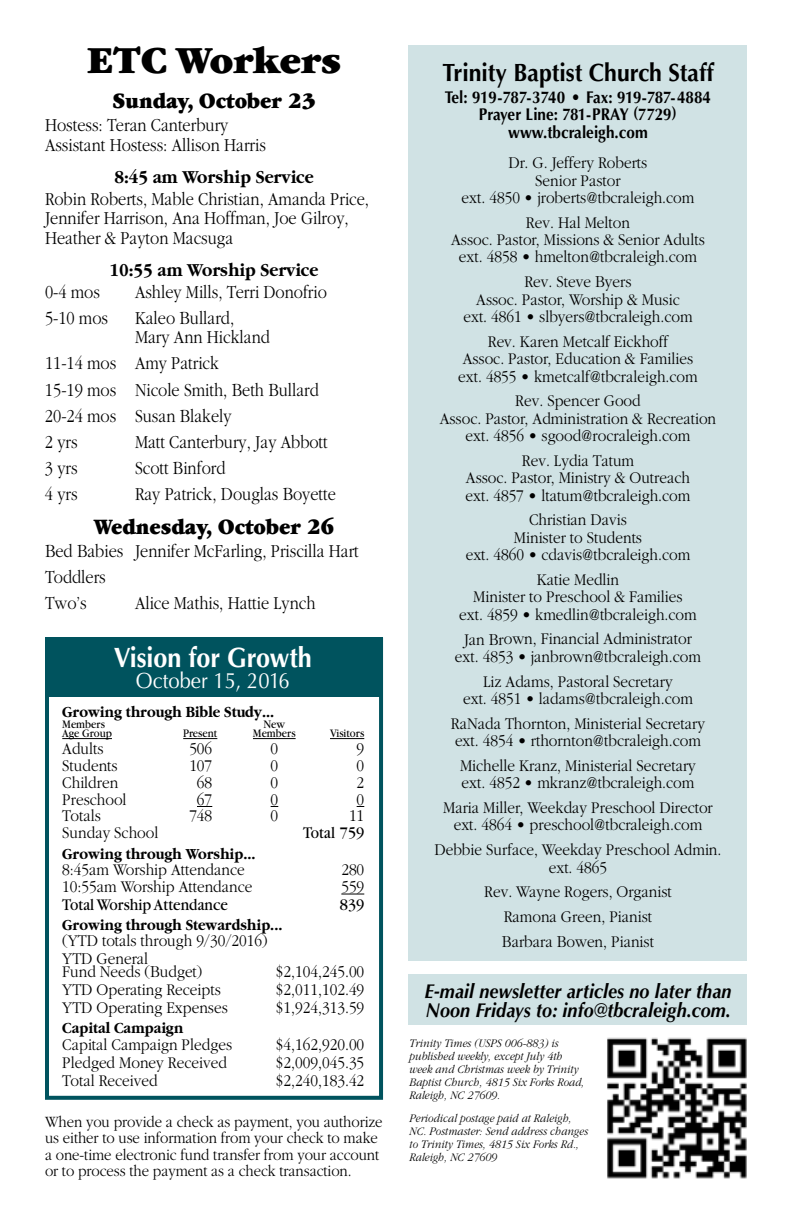
<style>
.page{position:relative;width:792px;height:1224px;background:#fff}
.page>*{position:absolute;margin:0;border:0;box-sizing:border-box;transform-origin:0 0}
.t1{font:900 40px "Garamond";color:#000}
.t2{font:700 28px "Optima";color:#fff;scale:.9 1}
.t3{font:700 25px "Optima";color:#000;scale:.92 1}
.t4{font:900 23px "Garamond";color:#000;scale:.9 1}
.t5{font:22px "Optima";color:#fff;scale:.92 1}
.t6{font:italic 700 20px/19.2px "Optima";letter-spacing:.005em;color:#000;scale:.9 1}
.t7{font:300 19px/26.2px "Garamond";color:#000;scale:.86 1}
.t8{font:700 19px "Garamond";color:#000;scale:.9 1}
.t9{font:300 17px/17.4px "Garamond";color:#000;text-align:center;scale:.9 1}
.t10{font:700 17px/17.4px "Optima";letter-spacing:.005em;color:#000;text-align:center;scale:.9 1}
.t11{font:17px "Garamond";color:#000;scale:.9 1}
.t12{font:300 16.4px/16.6px "Garamond";letter-spacing:-.005em;color:#000;scale:.9 1}
.t13{font:700 16px "Garamond";color:#000;scale:.9 1}
.t14{font:italic 300 12px/13px "Garamond";letter-spacing:.005em;color:#000;scale:.9 1}
.t15{font:12px "Garamond";color:#000;scale:.9 1}
</style>
<div class="page">
<div style="left:409px;top:45px;width:338px;height:915px;background:#d0e2e4"></div>
<div style="left:409px;top:975px;width:338px;height:50px;background:#d0e2e4"></div>
<img style="left:607px;top:1037px;width:140px;height:142px">
<div style="left:45px;top:638px;width:337px;height:59px;background:#00535e"></div>
<div style="left:45px;top:638px;width:338px;height:462px;border:4px solid #00535e"></div>
<hr style="left:62px;top:738px;width:50px;height:1px;background:#000">
<hr style="left:183px;top:738px;width:34px;height:1px;background:#000">
<hr style="left:253px;top:738px;width:43px;height:1px;background:#000">
<hr style="left:330px;top:738px;width:34px;height:1px;background:#000">
<svg style="left:197px;top:806px;width:15px;height:1px"></svg>
<svg style="left:341px;top:894px;width:23px;height:1px"></svg>
<h1 class="t1" style="left:86px;top:38px;width:257px">ETC Workers</h1>
<h3 class="t4" style="left:113px;top:89px;width:227px">Sunday, October 23</h3>
<p class="t7" style="left:45px;top:116px;width:258px;line-height:19.4px">Hostess: Teran Canterbury<br>Assistant Hostess: Allison Harris</p>
<p class="t8" style="left:114px;top:167px;width:223px">8:45 am Worship Service</p>
<p class="t7" style="left:45px;top:189px;width:378px;line-height:19.4px">Robin Roberts, Mable Christian, Amanda Price,<br>Jennifer Harrison, Ana Hoffman, Joe Gilroy,<br>Heather &amp; Payton Macsuga</p>
<p class="t8" style="left:110px;top:260px;width:233px">10:55 am Worship Service</p>
<p class="t7" style="left:45px;top:279px;width:65px">0-4 mos</p>
<p class="t7" style="left:135px;top:279px;width:225px">Ashley Mills, Terri Donofrio</p>
<p class="t7" style="left:45px;top:305px;width:75px">5-10 mos</p>
<p class="t7" style="left:135px;top:308px;width:158px;line-height:19.4px">Kaleo Bullard,<br>Mary Ann Hickland</p>
<p class="t7" style="left:45px;top:350px;width:320px">11-14 mos Amy Patrick<br>15-19 mos Nicole Smith, Beth Bullard<br>20-24 mos Susan Blakely<br>2 yrs</p>
<p class="t7" style="left:135px;top:429px;width:226px">Matt Canterbury, Jay Abbott</p>
<p class="t7" style="left:45px;top:455px;width:39px">3 yrs</p>
<p class="t7" style="left:135px;top:455px;width:107px">Scott Binford</p>
<p class="t7" style="left:45px;top:481px;width:39px">4 yrs</p>
<p class="t7" style="left:135px;top:481px;width:235px">Ray Patrick, Douglas Boyette</p>
<h3 class="t4" style="left:94px;top:514px;width:269px">Wednesday, October 26</h3>
<p class="t7" style="left:45px;top:538px;width:366px">Bed Babies Jennifer McFarling, Priscilla Hart<br>Toddlers<br>Two’s</p>
<p class="t7" style="left:135px;top:590px;width:211px">Alice Mathis, Hattie Lynch</p>
<h2 class="t2" style="left:114px;top:641px;width:221px">Vision for Growth</h2>
<p class="t5" style="left:136px;top:668px;width:169px">October 15, 2016</p>
<p class="t13" style="left:62px;top:703px;width:237px">Growing through Bible Study...</p>
<p class="t15" style="left:62px;top:718px;width:49px">Members</p>
<p class="t15" style="left:263px;top:718px;width:26px">New</p>
<p class="t15" style="left:62px;top:727px;width:57px">Age Group</p>
<p class="t15" style="left:183px;top:727px;width:39px">Present</p>
<p class="t15" style="left:253px;top:727px;width:49px">Members</p>
<p class="t15" style="left:330px;top:727px;width:40px">Visitors</p>
<p class="t9" style="left:62px;top:740px;width:47px">Adults</p>
<p class="t9" style="left:189px;top:740px;width:27px">506</p>
<p class="t9" style="left:271px;top:740px;width:10px">0</p>
<p class="t9" style="left:357px;top:740px;width:10px">9</p>
<p class="t9" style="left:62px;top:757px;width:63px">Students</p>
<p class="t9" style="left:189px;top:757px;width:27px">107</p>
<p class="t9" style="left:271px;top:757px;width:10px">0</p>
<p class="t9" style="left:357px;top:757px;width:10px">0</p>
<p class="t9" style="left:62px;top:774px;width:64px">Children</p>
<p class="t9" style="left:197px;top:774px;width:19px">68</p>
<p class="t9" style="left:271px;top:774px;width:10px">0</p>
<p class="t9" style="left:357px;top:774px;width:10px">2</p>
<p class="t9" style="left:62px;top:791px;width:73px">Preschool</p>
<p class="t9" style="left:197px;top:791px;width:19px">67</p>
<p class="t9" style="left:271px;top:791px;width:10px">0</p>
<p class="t9" style="left:357px;top:791px;width:10px">0</p>
<p class="t9" style="left:62px;top:807px;width:44px">Totals</p>
<p class="t9" style="left:189px;top:807px;width:27px">748</p>
<p class="t9" style="left:271px;top:807px;width:10px">0</p>
<p class="t9" style="left:349px;top:807px;width:18px">11</p>
<p class="t9" style="left:62px;top:824px;width:108px">Sunday School</p>
<p class="t11" style="left:303px;top:824px;width:69px">Total 759</p>
<p class="t13" style="left:62px;top:845px;width:216px">Growing through Worship...</p>
<p class="t9" style="left:62px;top:861px;width:204px">8:45am Worship Attendance</p>
<p class="t9" style="left:341px;top:861px;width:27px">280</p>
<p class="t9" style="left:62px;top:878px;width:213px">10:55am Worship Attendance</p>
<p class="t9" style="left:341px;top:878px;width:27px">559</p>
<p class="t11" style="left:62px;top:895px;width:186px">Total Worship Attendance</p>
<p class="t11" style="left:340px;top:895px;width:29px">839</p>
<p class="t13" style="left:62px;top:916px;width:246px">Growing through Stewardship...</p>
<p class="t9" style="left:62px;top:932px;width:230px;line-height:18px;text-align:left">(YTD totals through 9/30/2016)<br>YTD General</p>
<p class="t9" style="left:62px;top:963px;width:157px">Fund Needs (Budget)</p>
<p class="t9" style="left:276px;top:963px;width:100px">$2,104,245.00</p>
<p class="t9" style="left:62px;top:981px;width:178px">YTD Operating Receipts</p>
<p class="t9" style="left:276px;top:981px;width:100px">$2,011,102.49</p>
<p class="t9" style="left:62px;top:999px;width:185px">YTD Operating Expenses</p>
<p class="t9" style="left:276px;top:999px;width:100px">$1,924,313.59</p>
<p class="t13" style="left:62px;top:1019px;width:136px">Capital Campaign</p>
<p class="t9" style="left:62px;top:1036px;width:190px">Capital Campaign Pledges</p>
<p class="t9" style="left:276px;top:1036px;width:100px">$4,162,920.00</p>
<p class="t9" style="left:62px;top:1054px;width:184px">Pledged Money Received</p>
<p class="t9" style="left:276px;top:1054px;width:100px">$2,009,045.35</p>
<p class="t9" style="left:62px;top:1072px;width:108px">Total Received</p>
<p class="t9" style="left:276px;top:1072px;width:100px">$2,240,183.42</p>
<p class="t12" style="left:45px;top:1113px;width:377px">When you provide a check as payment, you authorize us either to use information from your check to make a one-time electronic fund transfer from your account or to process the payment as a check transaction.</p>
<h3 class="t3" style="left:442px;top:57px;width:296px">Trinity Baptist Church Staff</h3>
<p class="t10" style="left:445px;top:89px;width:297px">Tel: 919-787-3740 • Fax: 919-787-4884<br>Prayer Line: 781-PRAY (7729) www.tbcraleigh.com</p>
<p class="t9" style="left:462px;top:154px;width:260px">Dr. G. Jeffery Roberts<br>Senior Pastor<br>ext. 4850 • jroberts@tbcraleigh.com</p>
<p class="t9" style="left:451px;top:214px;width:283px">Rev. Hal Melton<br>Assoc. Pastor, Missions &amp; Senior Adults ext. 4858 • hmelton@tbcraleigh.com</p>
<p class="t9" style="left:463px;top:273px;width:256px">Rev. Steve Byers<br>Assoc. Pastor, Worship &amp; Music ext. 4861 • slbyers@tbcraleigh.com</p>
<p class="t9" style="left:458px;top:333px;width:268px">Rev. Karen Metcalf Eickhoff<br>Assoc. Pastor, Education &amp; Families ext. 4855 • kmetcalf@tbcraleigh.com</p>
<p class="t9" style="left:440px;top:392px;width:309px">Rev. Spencer Good<br>Assoc. Pastor, Administration &amp; Recreation ext. 4856 • sgood@rocraleigh.com</p>
<p class="t9" style="left:466px;top:452px;width:251px">Rev. Lydia Tatum<br>Assoc. Pastor, Ministry &amp; Outreach ext. 4857 • ltatum@tbcraleigh.com</p>
<p class="t9" style="left:466px;top:511px;width:251px">Christian Davis<br>Minister to Students<br>ext. 4860 • cdavis@tbcraleigh.com</p>
<p class="t9" style="left:459px;top:571px;width:265px">Katie Medlin<br>Minister to Preschool &amp; Families ext. 4859 • kmedlin@tbcraleigh.com</p>
<p class="t9" style="left:455px;top:631px;width:275px">Jan Brown, Financial Administrator ext. 4853 • janbrown@tbcraleigh.com</p>
<p class="t9" style="left:463px;top:673px;width:257px">Liz Adams, Pastoral Secretary<br>ext. 4851 • ladams@tbcraleigh.com</p>
<p class="t9" style="left:451px;top:715px;width:284px;text-align:left">RaNada Thornton, Ministerial Secretary ext. 4854 • rthornton@tbcraleigh.com</p>
<p class="t9" style="left:460px;top:757px;width:264px;text-align:left">Michelle Kranz, Ministerial Secretary ext. 4852 • mkranz@tbcraleigh.com</p>
<p class="t9" style="left:443px;top:799px;width:301px">Maria Miller, Weekday Preschool Director ext. 4864 • preschool@tbcraleigh.com</p>
<p class="t9" style="left:434px;top:841px;width:321px">Debbie Surface, Weekday Preschool Admin. ext. 4865</p>
<p class="t9" style="left:484px;top:880px;width:210px;line-height:24.8px">Rev. Wayne Rogers, Organist<br>Ramona Green, Pianist<br>Barbara Bowen, Pianist</p>
<p class="t6" style="left:424px;top:982px;width:343px">E-mail newsletter articles no later than<br>Noon Fridays to: info@tbcraleigh.com.</p>
<p class="t14" style="left:409px;top:1037px;width:196px">Trinity Times (USPS 006-883) is published weekly, except July 4th week and Christmas week by Trinity<br>Baptist Church, 4815 Six Forks Road,<br>Raleigh, NC 27609.</p>
<p class="t14" style="left:409px;top:1112px;width:200px">Periodical postage paid at Raleigh,<br>NC. Postmaster: Send address changes to Trinity Times, 4815 Six Forks Rd.,<br>Raleigh, NC 27609</p>
</div>
